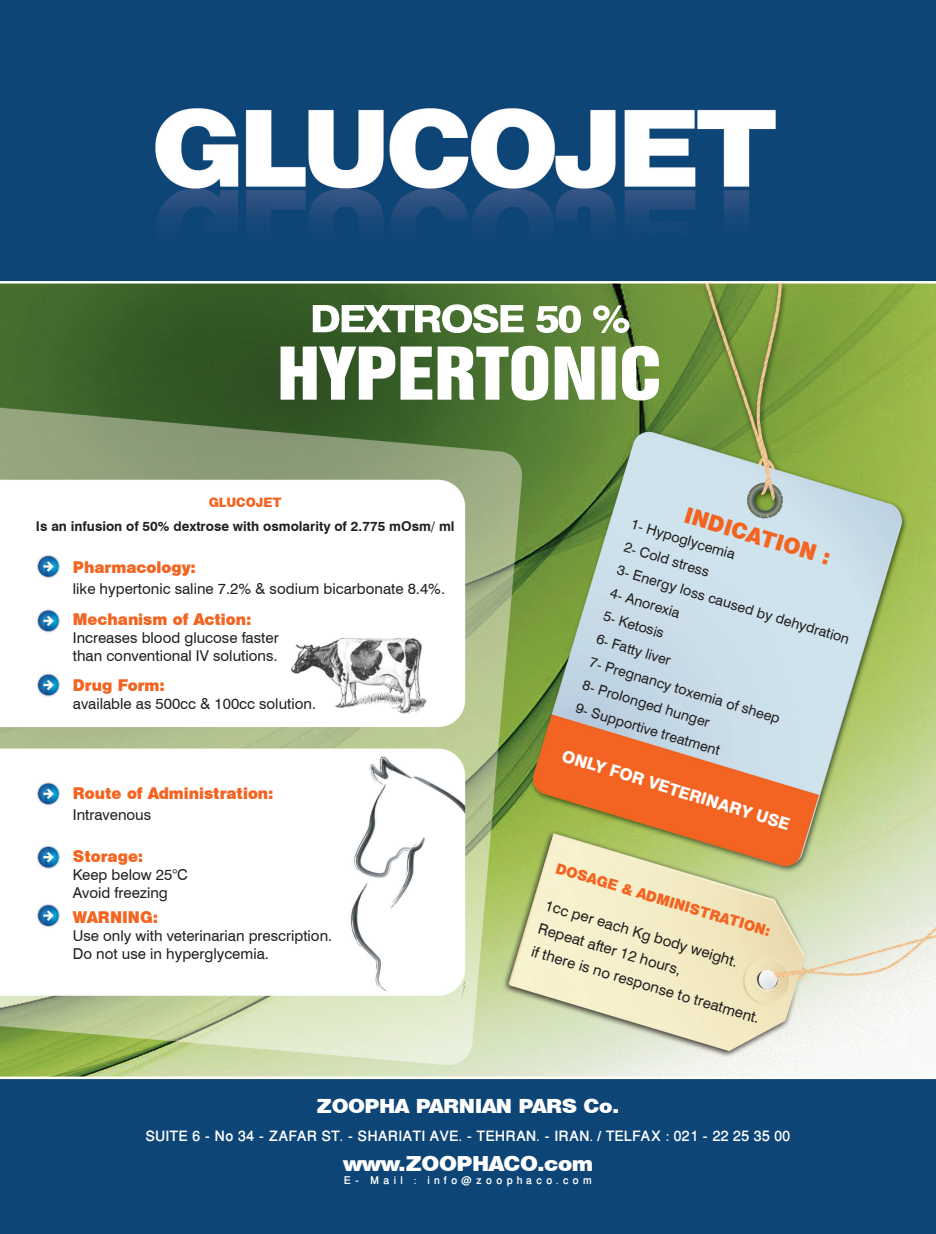
<style>
.page{position:relative;width:936px;height:1234px;background:#fff}
.page>*{position:absolute;margin:0;border:0;box-sizing:border-box;transform-origin:0 0}
.t1{font:20.55px "Swiss 721 BT Black No 2";color:#f36421}
.t2{font:500 20.1px "Win Soft Pro";color:#fff}
.t3{font:19.05px "Swiss 721 BT Black No 2";letter-spacing:-.025em;color:#fff;scale:1.12 1}
.t4{font:18px "Swiss 721 BT Black No 2";letter-spacing:-.025em;color:#fff;scale:1.12 1}
.t5{font:800 16.5px "Swiss 721 BT";color:#fff}
.t6{font:500 15.15px "Win Soft Pro";letter-spacing:.25em;color:#fff}
.t7{font:15px/18px "Swiss 721 BT";color:#231f20}
.t8{font:15px "Swiss 721 BT Black No 2";color:#f36421}
.t9{font:14.25px/24px "Swiss 721 BT";color:#231f20}
.t10{font:700 13.5px "Swiss 721 BT";color:#231f20}
.t11{font:13.5px "Swiss 721 BT Black No 2";color:#f36421}
.t12{font:12px "Swiss 721 BT Black No 2";color:#f36421}
</style>
<div class="page">
<img style="left:0;top:0;width:935px;height:1233px">
<svg style="left:280px;top:346px;width:378px;height:54px"></svg>
<svg style="left:313px;top:304px;width:316px;height:29px"></svg>
<p class="t12" style="left:209px;top:494px;width:74px">GLUCOJET</p>
<p class="t10" style="left:36px;top:516px;width:420px">Is an infusion of 50% dextrose with osmolarity of 2.775 mOsm/ ml</p>
<p class="t8" style="left:73px;top:557px;width:125px">Pharmacology:</p>
<p class="t7" style="left:73px;top:579px;width:374px">like hypertonic saline 7.2% &amp; sodium bicarbonate 8.4%.</p>
<p class="t8" style="left:73px;top:609px;width:180px">Mechanism of Action:</p>
<p class="t7" style="left:73px;top:628px;width:207px">Increases blood glucose faster than conventional IV solutions.</p>
<p class="t8" style="left:73px;top:675px;width:94px">Drug Form:</p>
<p class="t7" style="left:73px;top:694px;width:245px">available as 500cc &amp; 100cc solution.</p>
<p class="t8" style="left:73px;top:783px;width:202px">Route of Administration:</p>
<p class="t7" style="left:73px;top:805px;width:80px">Intravenous</p>
<p class="t8" style="left:73px;top:846px;width:72px">Storage:</p>
<p class="t7" style="left:73px;top:865px;width:117px">Keep below 25°C<br>Avoid freezing</p>
<p class="t8" style="left:73px;top:906px;width:87px">WARNING:</p>
<p class="t7" style="left:73px;top:926px;width:261px">Use only with veterinarian prescription.<br>Do not use in hyperglycemia.</p>
<h1 class="t1" style="left:689px;top:500px;width:153px;rotate:17deg">INDICATION :</h1>
<p class="t9" style="left:635px;top:511px;width:243px;rotate:17deg">1- Hypoglycemia<br>2- Cold stress<br>3- Energy loss caused by dehydration<br>4- Anorexia<br>5- Ketosis<br>6- Fatty liver<br>7- Pregnancy toxemia of sheep<br>8- Prolonged hunger<br>9- Supportive treatment</p>
<p class="t5" style="left:565px;top:745px;width:239px;rotate:17deg">ONLY FOR VETERINARY USE</p>
<p class="t11" style="left:558px;top:860px;width:224px;rotate:16deg">DOSAGE &amp; ADMINISTRATION:</p>
<p class="t7" style="left:548px;top:893px;width:239px;line-height:24px;rotate:16deg">1cc per each Kg body weight.<br>Repeat after 12 hours,<br>if there is no response to treatment.</p>
<p class="t4" style="left:316px;top:1093px;width:272px">ZOOPHA PARNIAN PARS Co.</p>
<h2 class="t2" style="left:145px;top:1121px;width:646px">SUITE -6 No 34 - ZAFAR ST -. SHARIATI AVE -. TEHRAN -. IRAN /. TELFAX : 021 - 22 25 35 00</h2>
<p class="t3" style="left:343px;top:1150px;width:225px">www.ZOOPHACO.com</p>
<p class="t6" style="left:427px;top:1168px;width:166px">info@zoophaco.com</p>
<p class="t6" style="left:344px;top:1168px;width:17px">E -</p>
<p class="t6" style="left:370px;top:1168px;width:35px">Mail</p>
<p class="t6" style="left:414px;top:1168px;width:4px">:</p>
</div>
